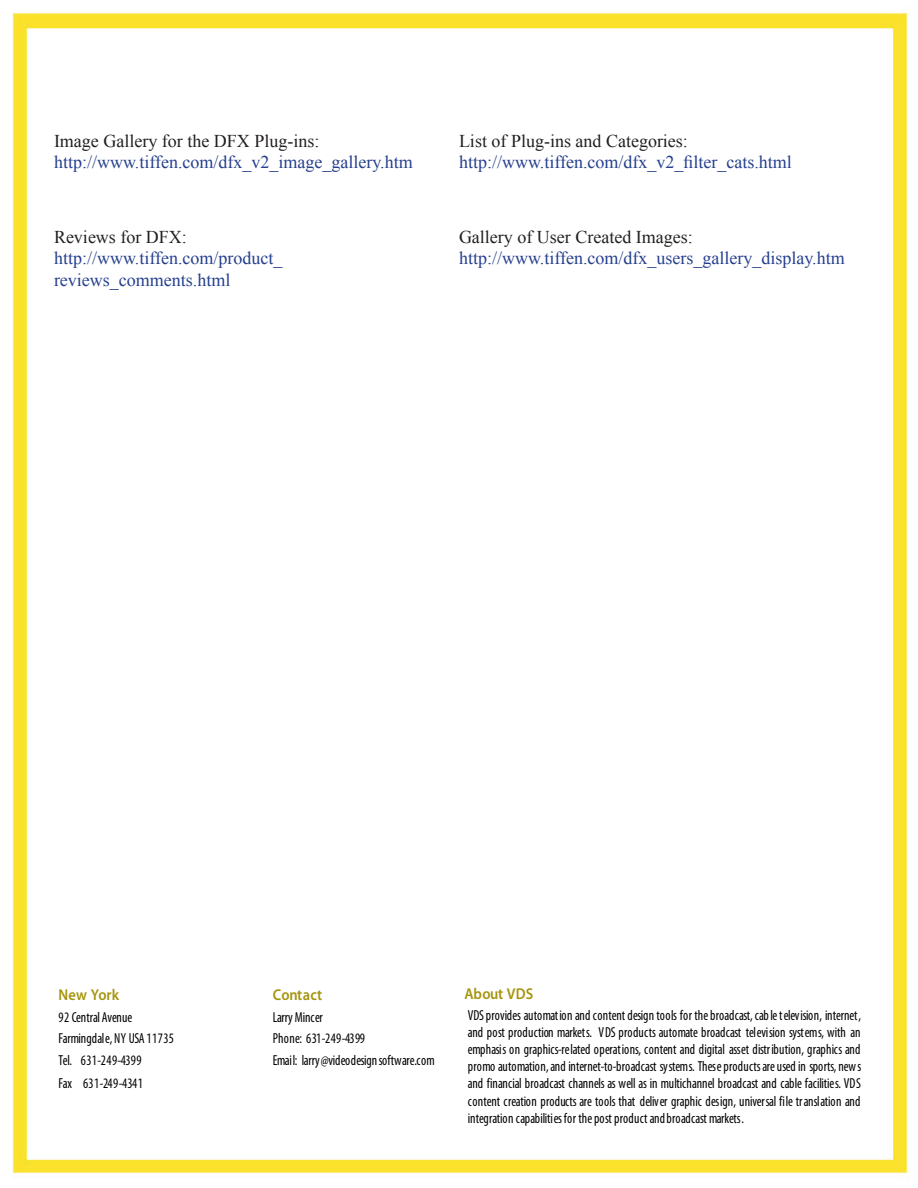
<style>
.page{position:relative;width:918px;height:1188px;background:#fff}
.page>*{position:absolute;margin:0;border:0;box-sizing:border-box;transform-origin:0 0}
.t1{font:18px/21.6px "Times New Roman";color:#253f8e}
.t2{font:18px "Times New Roman";color:#231f20}
.t3{font:600 15.75px "Myriad Pro";letter-spacing:.01em;color:#a6940e;scale:.92 1}
.t4{font:condensed 14.55px/17.1px "Myriad Pro";color:#000;text-align:justify;scale:.92 1}
.t5{font:condensed 14.55px "Myriad Pro";letter-spacing:.03em;color:#000;scale:.92 1}
.t6{font:condensed 14.55px "Myriad Pro";letter-spacing:.02em;color:#000;scale:.92 1}
</style>
<div class="page">
<img style="left:12px;top:9px;width:897px;height:1167px">
<p class="t2" style="left:54px;top:129px;width:267px">Image Gallery for the DFX Plug-ins:</p>
<p class="t1" style="left:54px;top:151px;width:360px">http://www.tiffen.com/dfx_v2_image_gallery.htm</p>
<p class="t2" style="left:54px;top:225px;width:134px">Reviews for DFX:</p>
<p class="t1" style="left:54px;top:247px;width:230px">http://www.tiffen.com/product_ reviews_comments.html</p>
<p class="t2" style="left:459px;top:129px;width:230px">List of Plug-ins and Categories:</p>
<p class="t1" style="left:459px;top:151px;width:334px">http://www.tiffen.com/dfx_v2_filter_cats.html</p>
<p class="t2" style="left:459px;top:225px;width:235px">Gallery of User Created Images:</p>
<p class="t1" style="left:459px;top:247px;width:387px">http://www.tiffen.com/dfx_users_gallery_display.htm</p>
<p class="t3" style="left:58px;top:984px;width:68px">New York</p>
<p class="t3" style="left:273px;top:984px;width:56px">Contact</p>
<p class="t4" style="left:58px;top:1008px;width:82px">92 Central Avenue</p>
<p class="t4" style="left:273px;top:1008px;width:56px">Larry Mincer</p>
<p class="t4" style="left:58px;top:1030px;width:127px">Farmingdale, NY USA 11735</p>
<p class="t6" style="left:273px;top:1030px;width:102px">Phone: 631-249-4399</p>
<p class="t5" style="left:58px;top:1051px;width:92px">Tel. 631-249-4399</p>
<p class="t4" style="left:273px;top:1052px;width:178px">Email: larry@videodesignsoftware.com</p>
<p class="t5" style="left:58px;top:1074px;width:93px">Fax 631-249-4341</p>
<p class="t3" style="left:465px;top:983px;width:76px">About VDS</p>
<p class="t4" style="left:468px;top:1007px;width:429px">VDS provides automation and content design tools for the broadcast, cable television, internet, and post production markets. VDS products automate broadcast television systems, with an emphasis on graphics-related operations, content and digital asset distribution, graphics and promo automation, and internet-to-broadcast systems. These products are used in sports, news and financial broadcast channels as well as in multichannel broadcast and cable facilities. VDS content creation products are tools that deliver graphic design, universal file translation and integration capabilities for the post product and broadcast markets.</p>
</div>
